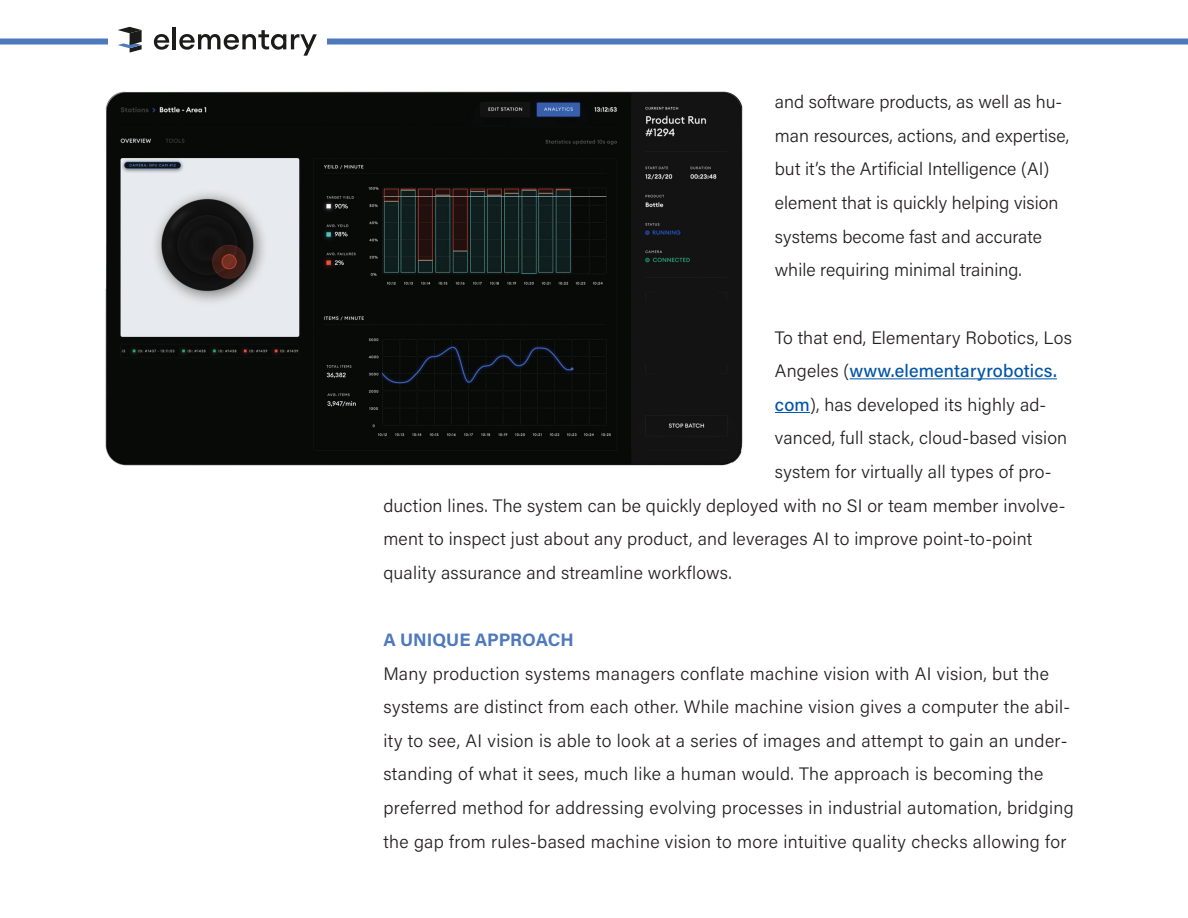
<style>
.page{position:relative;width:1188px;height:918px;background:#fff}
.page>*{position:absolute;margin:0;border:0;box-sizing:border-box;transform-origin:0 0}
.t1{font:300 18px/33.6px "Acumin Pro";letter-spacing:.015em;color:#231f20}
.t2{font:500 18px "Acumin Pro";letter-spacing:.01em;color:#0154a6}
.t3{font:700 18px "Acumin Pro";letter-spacing:-.005em;color:#4e79bd}
.s1{font-weight:300;color:#231f20}
.s2{font-weight:500;color:#0154a6}
</style>
<div class="page">
<hr style="left:850px;top:378px;width:207px;height:1px;background:#0154a6">
<hr style="left:775px;top:412px;width:35px;height:1px;background:#0154a6">
<img style="left:105px;top:91px;width:638px;height:375px">
<div style="left:0;top:39px;width:1188px;height:6px;background:#4e79bd"></div>
<div style="left:108px;top:25px;width:218px;height:36px;background:#fff"></div>
<svg style="left:118px;top:27px;width:24px;height:26px"></svg>
<svg style="left:154px;top:34px;width:15px;height:16px"></svg>
<hr style="left:173px;top:27px;width:3px;height:22px;background:#1b1b1a">
<svg style="left:179px;top:30px;width:138px;height:26px"></svg>
<p class="t1" style="left:775px;top:84px;width:296px">and software products, as well as hu&shy;man resources, actions, and expertise, but it’s the Artificial Intelligence (AI) element that is quickly helping vision systems become fast and accurate while requiring minimal training.</p>
<p class="t1" style="left:775px;top:320px;width:299px">To that end, Elementary Robotics, Los</p>
<p class="t2" style="left:775px;top:358px;width:283px"><span class="s1">Angeles (</span>www.elementaryrobotics.</p>
<p class="t1" style="left:775px;top:387px;width:273px"><span class="s2">com</span>), has developed its highly ad-</p>
<p class="t1" style="left:775px;top:421px;width:294px">vanced, full stack, cloud-based vision</p>
<p class="t1" style="left:775px;top:454px;width:278px">system for virtually all types of pro-</p>
<p class="t1" style="left:383px;top:488px;width:684px">duction lines. The system can be quickly deployed with no SI or team member involve-</p>
<p class="t1" style="left:383px;top:521px;width:650px">ment to inspect just about any product, and leverages AI to improve point-to-point</p>
<p class="t1" style="left:383px;top:555px;width:350px">quality assurance and streamline workflows.</p>
<p class="t3" style="left:383px;top:627px;width:192px">A UNIQUE APPROACH</p>
<p class="t1" style="left:383px;top:656px;width:692px">Many production systems managers conflate machine vision with AI vision, but the systems are distinct from each other. While machine vision gives a computer the abil&shy;ity to see, AI vision is able to look at a series of images and attempt to gain an under&shy;standing of what it sees, much like a human would. The approach is becoming the preferred method for addressing evolving processes in industrial automation, bridging the gap from rules-based machine vision to more intuitive quality checks allowing for</p>
</div>
